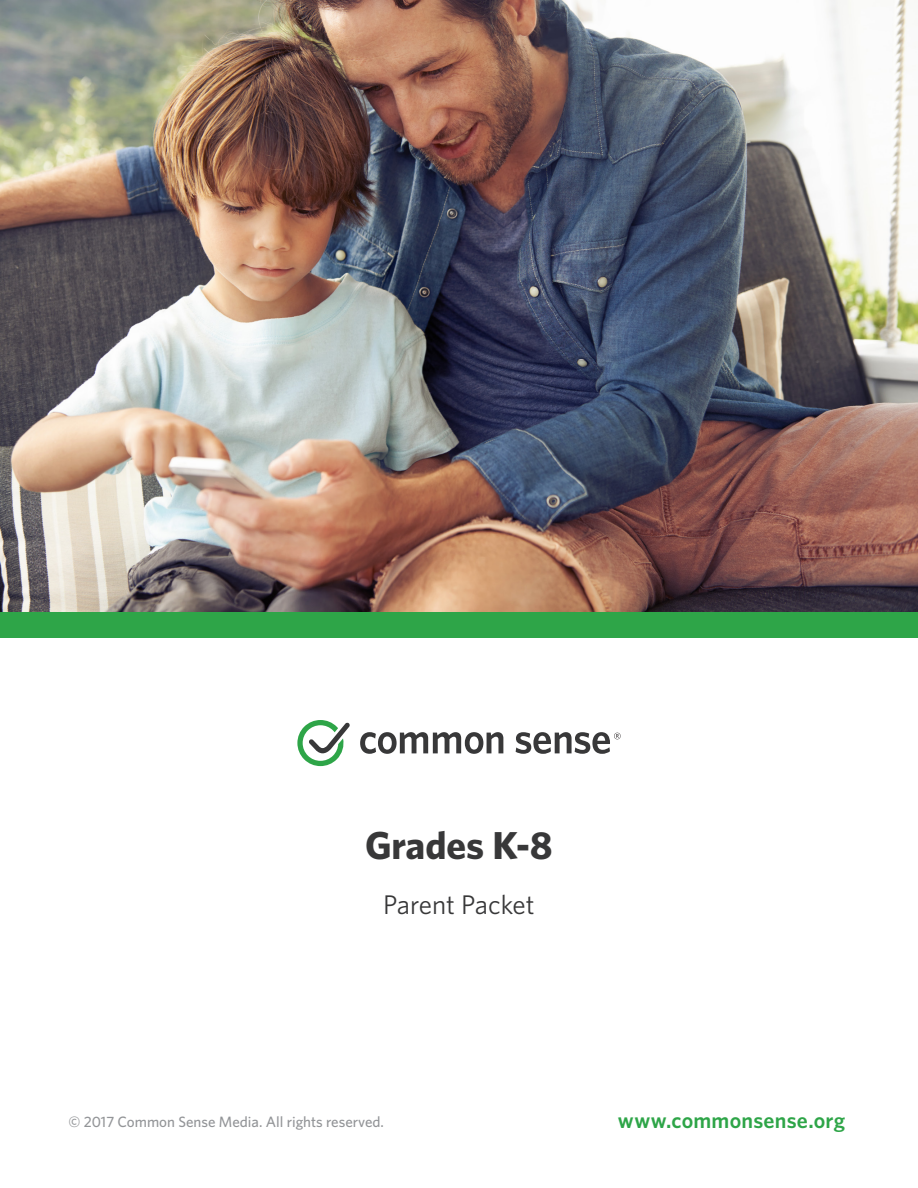
<style>
.page{position:relative;width:918px;height:1188px;background:#fff}
.page>*{position:absolute;margin:0;border:0;box-sizing:border-box;transform-origin:0 0}
.t1{font:700 39px "Whitney";color:#383839}
.t2{font:27px "Whitney";color:#383839}
.t3{font:600 22.05px "Whitney";letter-spacing:.01em;color:#2ea548}
.t4{font:500 15px "Whitney";color:#939598}
</style>
<div class="page">
<img style="left:0;top:0;width:918px;height:613px">
<div style="left:0;top:613px;width:918px;height:25px;background:#2ea548"></div>
<svg style="left:360px;top:732px;width:143px;height:22px"></svg>
<svg style="left:297px;top:720px;width:53px;height:46px"></svg>
<svg style="left:516px;top:732px;width:105px;height:22px"></svg>
<p class="t1" style="left:365px;top:822px;width:189px">Grades K-8</p>
<p class="t2" style="left:383px;top:889px;width:153px">Parent Packet</p>
<p class="t4" style="left:69px;top:1113px;width:317px">© 2017 Common Sense Media. All rights reserved.</p>
<p class="t3" style="left:618px;top:1107px;width:229px">www.commonsense.org</p>
</div>
